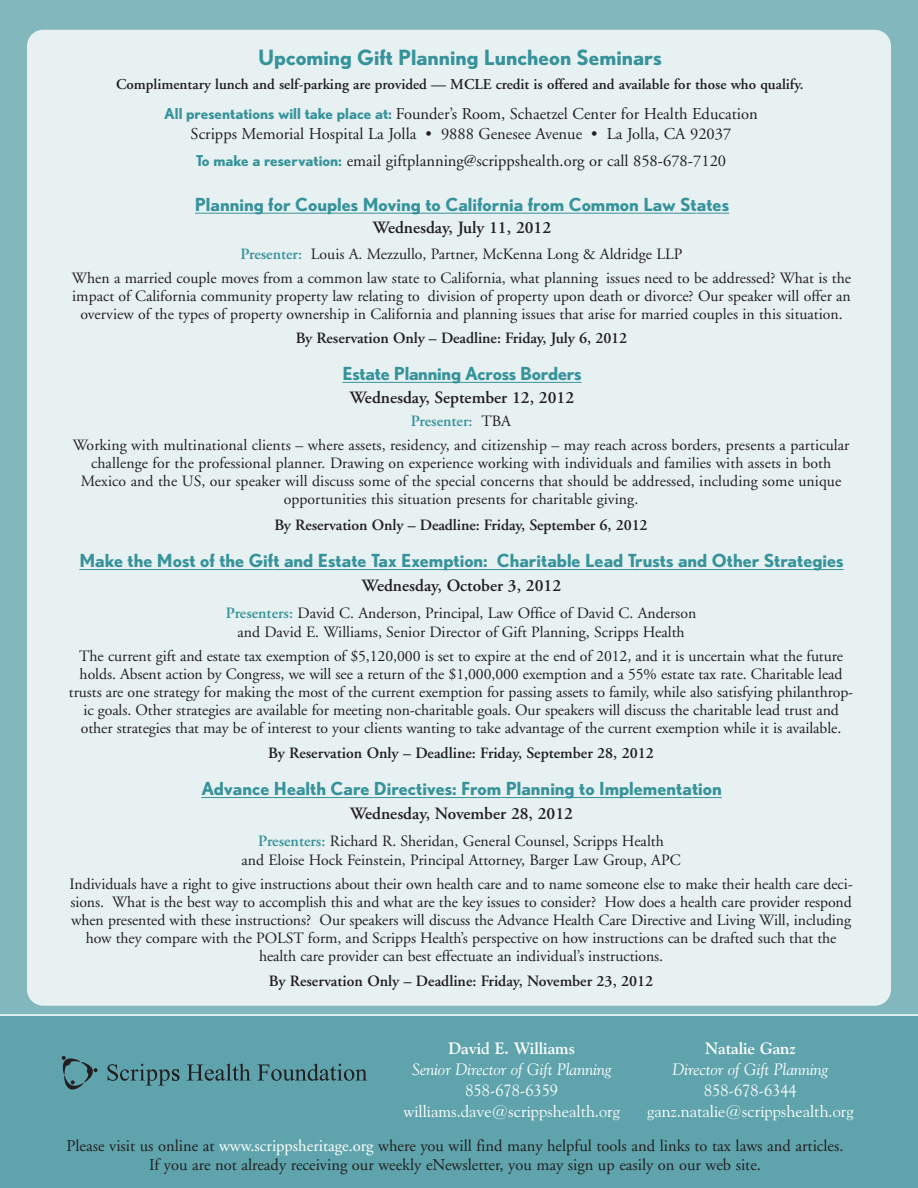
<style>
.page{position:relative;width:918px;height:1188px;background:#fff}
.page>*{position:absolute;margin:0;border:0;box-sizing:border-box;transform-origin:0 0}
.t1{font:700 21px "Nobel";color:#37939b}
.t2{font:700 18px "Nobel";color:#37939b}
.t3{font:600 17.25px "Adobe Garamond";color:#231f20}
.t4{font:16.5px/19.5px "Adobe Garamond";color:#231f20;text-align:center}
.t5{font:16.5px/21px "Goudy Old Style BT";color:#fff;text-align:center}
.t6{font:italic 16.5px "Goudy Old Style BT";color:#fff}
.t7{font:700 16.5px "Goudy Old Style BT";color:#fff}
.t8{font:15.75px/18px "Adobe Garamond";letter-spacing:-.005em;color:#231f20;text-align:center}
.t9{font:600 15.75px "Adobe Garamond";letter-spacing:-.005em;color:#231f20}
.t10{font:600 15px "Adobe Garamond";color:#231f20}
.s1{font-family:"Nobel";font-weight:700;font-size:15px;color:#37939b}
.s2{font-weight:600;color:#37939b}
.s3{color:#fff}
</style>
<div class="page">
<div style="left:0;top:0;width:918px;height:1046px;background:#82b7bd"></div>
<div style="left:27px;top:30px;width:864px;height:976px;background:#e7f1f2;border-radius:16px"></div>
<div style="left:0;top:1015px;width:918px;height:173px;background:#5fa4ac"></div>
<svg style="left:62px;top:1056px;width:36px;height:34px"></svg>
<svg style="left:107px;top:1064px;width:72px;height:22px"></svg>
<svg style="left:187px;top:1064px;width:64px;height:17px"></svg>
<svg style="left:257px;top:1064px;width:110px;height:17px"></svg>
<hr style="left:0;top:1014px;width:918px;height:2px;background:#fff">
<svg style="left:342px;top:382px;width:24px;height:1px"></svg>
<hr style="left:366px;top:382px;width:112px;height:1px;background:#37939b">
<svg style="left:478px;top:382px;width:31px;height:1px"></svg>
<hr style="left:509px;top:382px;width:39px;height:1px;background:#37939b">
<svg style="left:548px;top:382px;width:34px;height:1px"></svg>
<hr style="left:195px;top:213px;width:193px;height:1px;background:#37939b">
<hr style="left:387px;top:213px;width:154px;height:1px;background:#37939b">
<hr style="left:541px;top:213px;width:121px;height:1px;background:#37939b">
<svg style="left:662px;top:213px;width:34px;height:1px"></svg>
<hr style="left:697px;top:213px;width:32px;height:1px;background:#37939b">
<hr style="left:79px;top:569px;width:36px;height:1px;background:#37939b">
<hr style="left:114px;top:569px;width:159px;height:1px;background:#37939b">
<hr style="left:273px;top:569px;width:69px;height:1px;background:#37939b">
<hr style="left:342px;top:569px;width:38px;height:1px;background:#37939b">
<hr style="left:378px;top:569px;width:42px;height:1px;background:#37939b">
<hr style="left:420px;top:569px;width:127px;height:1px;background:#37939b">
<hr style="left:547px;top:569px;width:90px;height:1px;background:#37939b">
<hr style="left:635px;top:569px;width:140px;height:1px;background:#37939b">
<svg style="left:774px;top:569px;width:14px;height:1px"></svg>
<hr style="left:788px;top:569px;width:56px;height:1px;background:#37939b">
<svg style="left:201px;top:797px;width:32px;height:1px"></svg>
<hr style="left:233px;top:797px;width:128px;height:1px;background:#37939b">
<hr style="left:360px;top:797px;width:39px;height:1px;background:#37939b">
<hr style="left:399px;top:797px;width:37px;height:1px;background:#37939b">
<hr style="left:436px;top:797px;width:35px;height:1px;background:#37939b">
<hr style="left:478px;top:797px;width:204px;height:1px;background:#37939b">
<hr style="left:682px;top:797px;width:40px;height:1px;background:#37939b">
<h1 class="t1" style="left:258px;top:45px;width:405px">Upcoming Gift Planning Luncheon Seminars</h1>
<p class="t10" style="left:116px;top:79px;width:689px">Complimentary lunch and self-parking are provided — MCLE credit is offered and available for those who qualify.</p>
<p class="t4" style="left:164px;top:106px;width:595px"><span class="s1">All presentations will take place at:</span> Founder’s Room, Schaetzel Center for Health Education<br>Scripps Memorial Hospital La Jolla • 9888 Genesee Avenue • La Jolla, CA 92037</p>
<p class="t4" style="left:196px;top:152px;width:532px"><span class="s1">To make a reservation:</span> email giftplanning@scrippshealth.org or call 858-678-7120</p>
<p class="t2" style="left:195px;top:194px;width:536px">Planning for Couples Moving to California from Common Law States</p>
<p class="t3" style="left:373px;top:221px;width:180px">Wednesday, July 11, 2012</p>
<p class="t8" style="left:72px;top:243px;width:781px;line-height:24px"><span class="s2">Presenter:</span> Louis A. Mezzullo, Partner, McKenna Long &amp; Aldridge LLP<br>When a married couple moves from a common law state to California, what planning issues need to be addressed? What is the</p>
<p class="t8" style="left:72px;top:288px;width:780px">impact of California community property law relating to division of property upon death or divorce? Our speaker will offer an overview of the types of property ownership in California and planning issues that arise for married couples in this situation.</p>
<p class="t9" style="left:296px;top:331px;width:333px">By Reservation Only – Deadline: Friday, July 6, 2012</p>
<p class="t2" style="left:342px;top:363px;width:241px">Estate Planning Across Borders</p>
<p class="t3" style="left:350px;top:391px;width:226px">Wednesday, September 12, 2012</p>
<p class="t8" style="left:73px;top:410px;width:778px;line-height:24px"><span class="s2">Presenter:</span> TBA<br>Working with multinational clients – where assets, residency, and citizenship – may reach across borders, presents a particular</p>
<p class="t8" style="left:81px;top:455px;width:762px">challenge for the professional planner. Drawing on experience working with individuals and families with assets in both<br>Mexico and the US, our speaker will discuss some of the special concerns that should be addressed, including some unique opportunities this situation presents for charitable giving.</p>
<p class="t9" style="left:274px;top:518px;width:375px">By Reservation Only – Deadline: Friday, September 6, 2012</p>
<p class="t2" style="left:79px;top:550px;width:766px">Make the Most of the Gift and Estate Tax Exemption: Charitable Lead Trusts and Other Strategies</p>
<p class="t3" style="left:362px;top:578px;width:201px">Wednesday, October 3, 2012</p>
<p class="t8" style="left:226px;top:604px;width:472px;line-height:19.5px"><span class="s2">Presenters:</span> David C. Anderson, Principal, Law Office of David C. Anderson and David E. Williams, Senior Director of Gift Planning, Scripps Health</p>
<p class="t8" style="left:69px;top:649px;width:786px">The current gift and estate tax exemption of $5,120,000 is set to expire at the end of 2012, and it is uncertain what the future holds. Absent action by Congress, we will see a return of the $1,000,000 exemption and a 55% estate tax rate. Charitable lead trusts are one strategy for making the most of the current exemption for passing assets to family, while also satisfying philanthrop&shy;ic goals. Other strategies are available for meeting non-charitable goals. Our speakers will discuss the charitable lead trust and other strategies that may be of interest to your clients wanting to take advantage of the current exemption while it is available.</p>
<p class="t9" style="left:268px;top:747px;width:387px">By Reservation Only – Deadline: Friday, September 28, 2012</p>
<p class="t2" style="left:201px;top:778px;width:522px">Advance Health Care Directives: From Planning to Implementation</p>
<p class="t3" style="left:350px;top:806px;width:224px">Wednesday, November 28, 2012</p>
<p class="t8" style="left:241px;top:832px;width:441px;line-height:19.5px"><span class="s2">Presenters:</span> Richard R. Sheridan, General Counsel, Scripps Health<br>and Eloise Hock Feinstein, Principal Attorney, Barger Law Group, APC</p>
<p class="t8" style="left:70px;top:877px;width:785px">Individuals have a right to give instructions about their own health care and to name someone else to make their health care deci&shy;sions. What is the best way to accomplish this and what are the key issues to consider? How does a health care provider respond when presented with these instructions? Our speakers will discuss the Advance Health Care Directive and Living Will, including how they compare with the POLST form, and Scripps Health’s perspective on how instructions can be drafted such that the health care provider can best effectuate an individual’s instructions.</p>
<p class="t9" style="left:269px;top:975px;width:386px">By Reservation Only – Deadline: Friday, November 23, 2012</p>
<p class="t7" style="left:449px;top:1042px;width:128px">David E. Williams</p>
<p class="t6" style="left:412px;top:1063px;width:201px">Senior Director of Gift Planning</p>
<p class="t5" style="left:404px;top:1081px;width:218px">858-678-6359 williams.dave@scrippshealth.org</p>
<p class="t7" style="left:705px;top:1042px;width:92px">Natalie Ganz</p>
<p class="t6" style="left:672px;top:1063px;width:157px">Director of Gift Planning</p>
<p class="t5" style="left:647px;top:1081px;width:208px">858-678-6344 ganz.natalie@scrippshealth.org</p>
<p class="t4" style="left:67px;top:1137px;width:778px">Please visit us online at <span class="s3">www.scrippsheritage.org</span> where you will find many helpful tools and links to tax laws and articles.<br>If you are not already receiving our weekly eNewsletter, you may sign up easily on our web site.</p>
</div>
